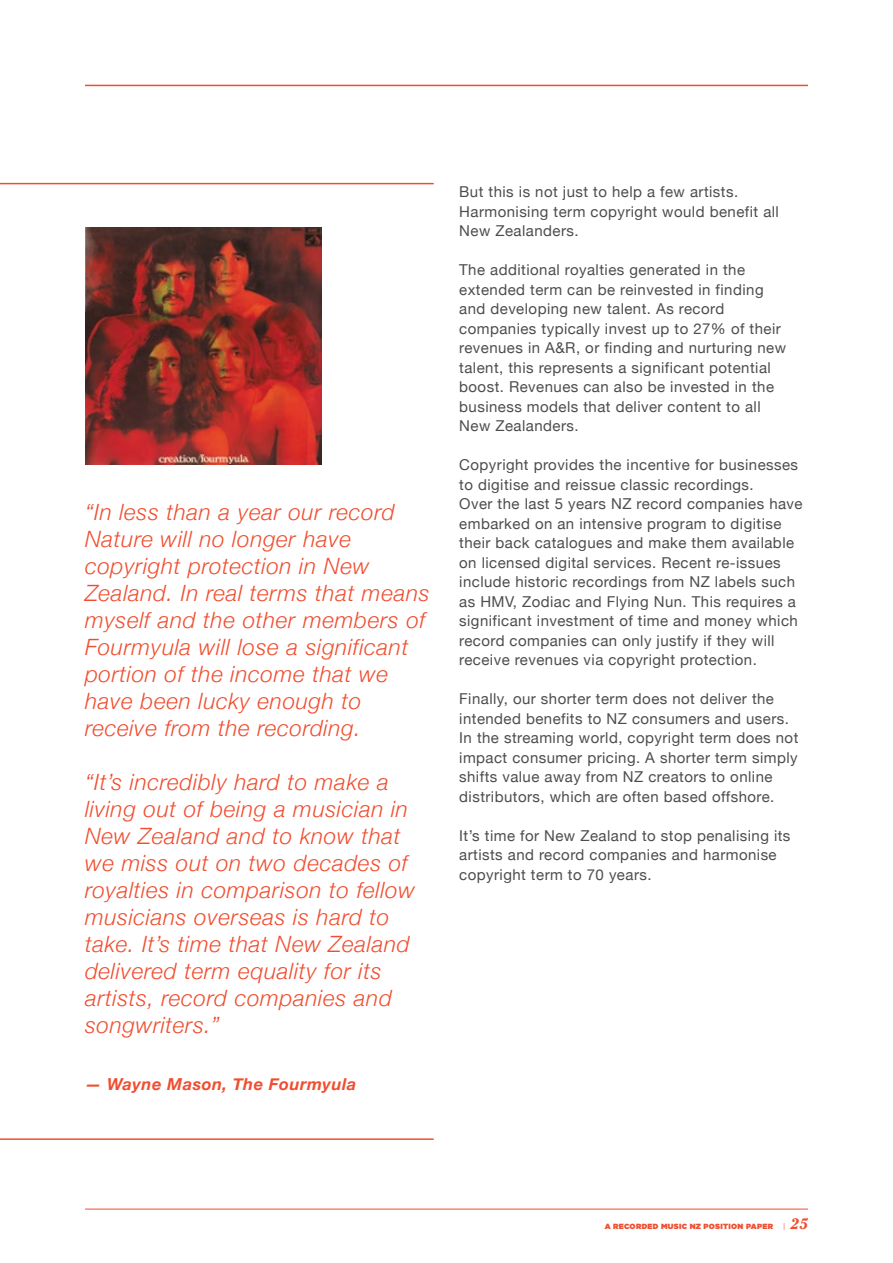
<style>
.page{position:relative;width:893px;height:1263px;background:#fff}
.page>*{position:absolute;margin:0;border:0;box-sizing:border-box;transform-origin:0 0}
.t1{font:italic 300 22.5px/27px "Helvetica Neue";letter-spacing:.03em;color:#f04e30}
.t2{font:italic 700 16.5px "Helvetica Neue";letter-spacing:.03em;color:#f04e30}
.t3{font:15px/19.5px "Helvetica Neue";letter-spacing:.03em;color:#4d4d4f}
.t4{font:italic 700 15px "Cheltenham";color:#f04e30}
.t5{font:900 7.5px "Gotham HTF";letter-spacing:.04em;color:#f04e30}
.s1{font-family:"Gotham HTF";font-weight:400;font-style:normal;font-size:7.5px}
</style>
<div class="page">
<hr style="left:85px;top:1209px;width:723px;height:1px;background:#f04e30">
<hr style="left:0;top:0;width:1px;height:1263px;background:#f04e30">
<hr style="left:85px;top:85px;width:723px;height:1px;background:#f04e30">
<img style="left:85px;top:228px;width:236px;height:236px">
<hr style="left:0;top:183px;width:434px;height:1px;background:#f04e30">
<hr style="left:0;top:1138px;width:434px;height:2px;background:#f04e30">
<p class="t1" style="left:85px;top:497px;width:346px">“In less than a year our record<br>Nature will no longer have copyright protection in New<br>Zealand. In real terms that means myself and the other members of<br>Fourmyula will lose a significant portion of the income that we have been lucky enough to receive from the recording.</p>
<p class="t1" style="left:85px;top:767px;width:332px">“It’s incredibly hard to make a living out of being a musician in<br>New Zealand and to know that we miss out on two decades of royalties in comparison to fellow musicians overseas is hard to take. It’s time that New Zealand delivered term equality for its artists, record companies and songwriters.”</p>
<p class="t2" style="left:85px;top:1071px;width:273px">— Wayne Mason, The Fourmyula</p>
<p class="t3" style="left:459px;top:183px;width:321px">But this is not just to help a few artists.<br>Harmonising term copyright would benefit all<br>New Zealanders.</p>
<p class="t3" style="left:459px;top:261px;width:328px">The additional royalties generated in the extended term can be reinvested in finding and developing new talent. As record companies typically invest up to 27% of their revenues in A&amp;R, or finding and nurturing new talent, this represents a significant potential boost. Revenues can also be invested in the business models that deliver content to all New Zealanders.</p>
<p class="t3" style="left:459px;top:456px;width:345px">Copyright provides the incentive for businesses to digitise and reissue classic recordings.<br>Over the last 5 years NZ record companies have embarked on an intensive program to digitise their back catalogues and make them available on licensed digital services. Recent re-issues include historic recordings from NZ labels such as HMV, Zodiac and Flying Nun. This requires a significant investment of time and money which record companies can only justify if they will receive revenues via copyright protection.</p>
<p class="t3" style="left:459px;top:690px;width:341px">Finally, our shorter term does not deliver the intended benefits to NZ consumers and users.<br>In the streaming world, copyright term does not impact consumer pricing. A shorter term simply shifts value away from NZ creators to online distributors, which are often based offshore.</p>
<p class="t3" style="left:459px;top:826px;width:333px">It’s time for New Zealand to stop penalising its artists and record companies and harmonise copyright term to 70 years.</p>
<p class="t5" style="left:605px;top:1222px;width:170px">A RECORDED MUSIC NZ POSITION PAPER</p>
<p class="t4" style="left:783px;top:1214px;width:26px"><span class="s1">|</span> 25</p>
</div>
